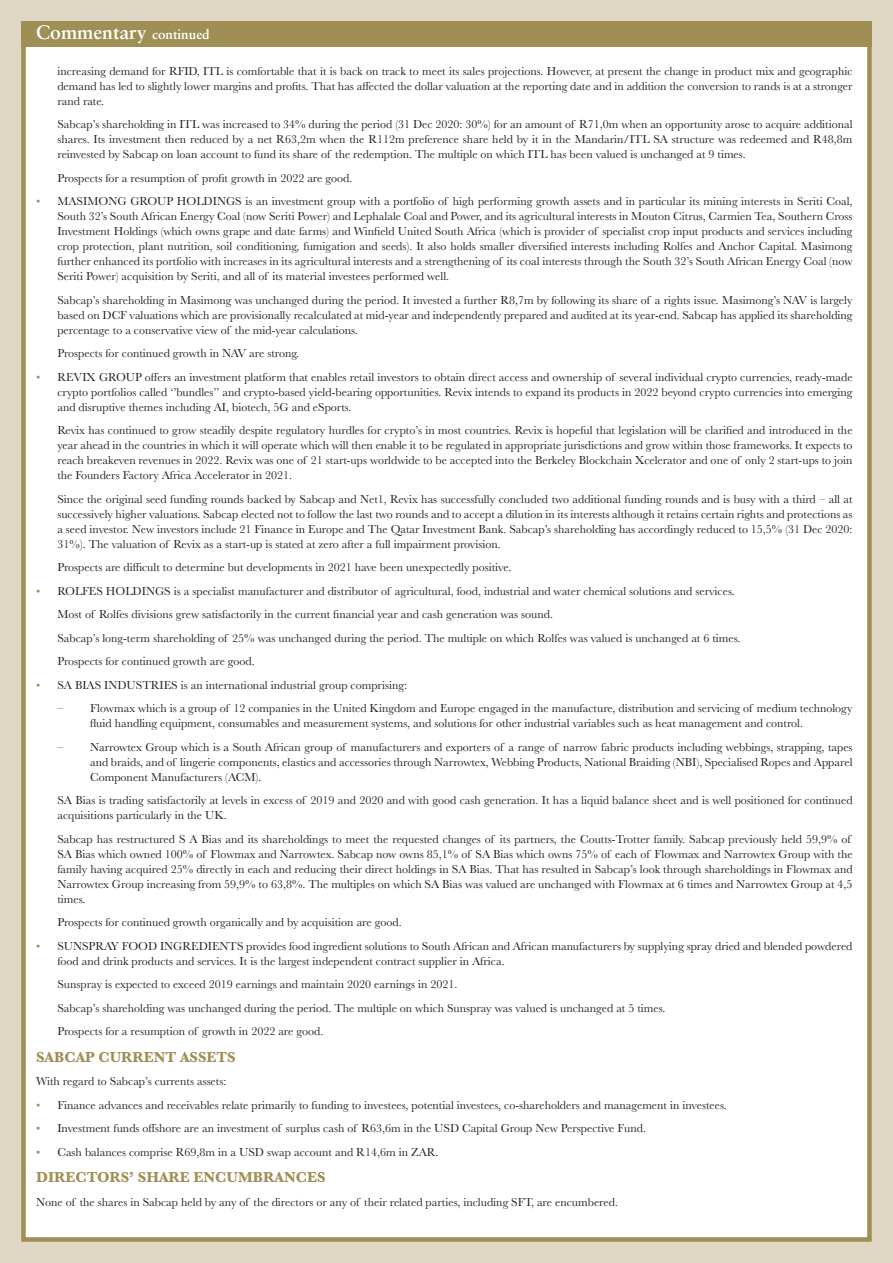
<style>
.page{position:relative;width:893px;height:1263px;background:#dfd6c4}
.page>*{position:absolute;margin:0;border:0;box-sizing:border-box;transform-origin:0 0}
.t1{font:700 19.5px "Sabon";color:#fff}
.t2{font:700 15px "Baskerville";color:#9f8f54}
.t3{font:12px/15px "Baskerville";color:#231f20;text-align:justify}
.s1{font-size:13.5px}
.s2{color:#9f8f54}
</style>
<div class="page">
<div style="left:21px;top:21px;width:851px;height:1221px;background:#fff;border:4px solid #9f8f54"></div>
<div style="left:21px;top:21px;width:851px;height:26px;background:#9f8f54"></div>
<h1 class="t1" style="left:36px;top:20px;width:175px">Commentary <span class="s1">continued</span></h1>
<p class="t3" style="left:57px;top:63px;width:797px">increasing demand for RFID, ITL is comfortable that it is back on track to meet its sales projections. However, at present the change in product mix and geographic demand has led to slightly lower margins and profits. That has affected the dollar valuation at the reporting date and in addition the conversion to rands is at a stronger rand rate.</p>
<p class="t3" style="left:57px;top:117px;width:797px">Sabcap’s shareholding in ITL was increased to 34% during the period (31 Dec 2020: 30%) for an amount of R71,0m when an opportunity arose to acquire additional shares. Its investment then reduced by a net R63,2m when the R112m preference share held by it in the Mandarin/ITL SA structure was redeemed and R48,8m reinvested by Sabcap on loan account to fund its share of the redemption. The multiple on which ITL has been valued is unchanged at 9 times.</p>
<p class="t3" style="left:57px;top:170px;width:296px">Prospects for a resumption of profit growth in 2022 are good.</p>
<p class="t3" style="left:57px;top:194px;width:797px;text-indent:-21px"><span class="s2">•</span> MASIMONG GROUP HOLDINGS is an investment group with a portfolio of high performing growth assets and in particular its mining interests in Seriti Coal, South 32’s South African Energy Coal (now Seriti Power) and Lephalale Coal and Power, and its agricultural interests in Mouton Citrus, Carmien Tea, Southern Cross Investment Holdings (which owns grape and date farms) and Winfield United South Africa (which is provider of specialist crop input products and services including crop protection, plant nutrition, soil conditioning, fumigation and seeds). It also holds smaller diversified interests including Rolfes and Anchor Capital. Masimong further enhanced its portfolio with increases in its agricultural interests and a strengthening of its coal interests through the South 32’s South African Energy Coal (now Seriti Power) acquisition by Seriti, and all of its material investees performed well.</p>
<p class="t3" style="left:57px;top:292px;width:797px">Sabcap’s shareholding in Masimong was unchanged during the period. It invested a further R8,7m by following its share of a rights issue. Masimong’s NAV is largely based on DCF valuations which are provisionally recalculated at mid-year and independently prepared and audited at its year-end. Sabcap has applied its shareholding percentage to a conservative view of the mid-year calculations.</p>
<p class="t3" style="left:57px;top:346px;width:243px">Prospects for continued growth in NAV are strong.</p>
<p class="t3" style="left:57px;top:369px;width:797px;text-indent:-21px"><span class="s2">•</span> REVIX GROUP offers an investment platform that enables retail investors to obtain direct access and ownership of several individual crypto currencies, ready-made crypto portfolios called ‘’bundles’’ and crypto-based yield-bearing opportunities. Revix intends to expand its products in 2022 beyond crypto currencies into emerging and disruptive themes including AI, biotech, 5G and eSports.</p>
<p class="t3" style="left:57px;top:423px;width:797px">Revix has continued to grow steadily despite regulatory hurdles for crypto’s in most countries. Revix is hopeful that legislation will be clarified and introduced in the year ahead in the countries in which it will operate which will then enable it to be regulated in appropriate jurisdictions and grow within those frameworks. It expects to reach breakeven revenues in 2022. Revix was one of 21 start-ups worldwide to be accepted into the Berkeley Blockchain Xcelerator and one of only 2 start-ups to join the Founders Factory Africa Accelerator in 2021.</p>
<p class="t3" style="left:57px;top:491px;width:797px">Since the original seed funding rounds backed by Sabcap and Net1, Revix has successfully concluded two additional funding rounds and is busy with a third – all at successively higher valuations. Sabcap elected not to follow the last two rounds and to accept a dilution in its interests although it retains certain rights and protections as a seed investor. New investors include 21 Finance in Europe and The Qatar Investment Bank. Sabcap’s shareholding has accordingly reduced to 15,5% (31 Dec 2020:<br>31%). The valuation of Revix as a start-up is stated at zero after a full impairment provision.</p>
<p class="t3" style="left:57px;top:560px;width:456px">Prospects are difficult to determine but developments in 2021 have been unexpectedly positive.</p>
<p class="t3" style="left:57px;top:579px;width:685px;line-height:23.5px;text-align:left;text-indent:-21px"><span class="s2">•</span> ROLFES HOLDINGS is a specialist manufacturer and distributor of agricultural, food, industrial and water chemical solutions and services.<br>Most of Rolfes divisions grew satisfactorily in the current financial year and cash generation was sound.<br>Sabcap’s long-term shareholding of 25% was unchanged during the period. The multiple on which Rolfes was valued is unchanged at 6 times.<br>Prospects for continued growth are good.</p>
<p class="t3" style="left:36px;top:677px;width:372px"><span class="s2">•</span> SA BIAS INDUSTRIES is an international industrial group comprising:</p>
<p class="t3" style="left:90px;top:701px;width:764px;text-indent:-33px">– Flowmax which is a group of 12 companies in the United Kingdom and Europe engaged in the manufacture, distribution and servicing of medium technology fluid handling equipment, consumables and measurement systems, and solutions for other industrial variables such as heat management and control.</p>
<p class="t3" style="left:90px;top:739px;width:764px;text-indent:-33px">– Narrowtex Group which is a South African group of manufacturers and exporters of a range of narrow fabric products including webbings, strapping, tapes and braids, and of lingerie components, elastics and accessories through Narrowtex, Webbing Products, National Braiding (NBI), Specialised Ropes and Apparel Component Manufacturers (ACM).</p>
<p class="t3" style="left:57px;top:793px;width:797px">SA Bias is trading satisfactorily at levels in excess of 2019 and 2020 and with good cash generation. It has a liquid balance sheet and is well positioned for continued acquisitions particularly in the UK.</p>
<p class="t3" style="left:57px;top:831px;width:797px;text-align:left">Sabcap has restructured S A Bias and its shareholdings to meet the requested changes of its partners, the Coutts-Trotter family. Sabcap previously held 59,9% of SA Bias which owned 100% of Flowmax and Narrowtex. Sabcap now owns 85,1% of SA Bias which owns 75% of each of Flowmax and Narrowtex Group with the family having acquired 25% directly in each and reducing their direct holdings in SA Bias. That has resulted in Sabcap’s look through shareholdings in Flowmax and Narrowtex Group increasing from 59,9% to 63,8%. The multiples on which SA Bias was valued are unchanged with Flowmax at 6 times and Narrowtex Group at 4,5 times.</p>
<p class="t3" style="left:57px;top:915px;width:346px">Prospects for continued growth organically and by acquisition are good.</p>
<p class="t3" style="left:57px;top:938px;width:797px;text-indent:-21px"><span class="s2">•</span> SUNSPRAY FOOD INGREDIENTS provides food ingredient solutions to South African and African manufacturers by supplying spray dried and blended powdered food and drink products and services. It is the largest independent contract supplier in Africa.</p>
<p class="t3" style="left:57px;top:973px;width:610px;line-height:23.5px;text-align:left">Sunspray is expected to exceed 2019 earnings and maintain 2020 earnings in 2021.<br>Sabcap’s shareholding was unchanged during the period. The multiple on which Sunspray was valued is unchanged at 5 times.<br>Prospects for a resumption of growth in 2022 are good.</p>
<p class="t2" style="left:36px;top:1046px;width:201px">SABCAP CURRENT ASSETS</p>
<p class="t3" style="left:36px;top:1074px;width:192px">With regard to Sabcap’s currents assets:</p>
<p class="t3" style="left:36px;top:1097px;width:692px"><span class="s2">•</span> Finance advances and receivables relate primarily to funding to investees, potential investees, co-shareholders and management in investees.</p>
<p class="t3" style="left:36px;top:1121px;width:611px"><span class="s2">•</span> Investment funds offshore are an investment of surplus cash of R63,6m in the USD Capital Group New Perspective Fund.</p>
<p class="t3" style="left:36px;top:1144px;width:404px"><span class="s2">•</span> Cash balances comprise R69,8m in a USD swap account and R14,6m in ZAR.</p>
<p class="t2" style="left:36px;top:1167px;width:291px">DIRECTORS’ SHARE ENCUMBRANCES</p>
<p class="t3" style="left:36px;top:1194px;width:583px">None of the shares in Sabcap held by any of the directors or any of their related parties, including SFT, are encumbered.</p>
</div>
